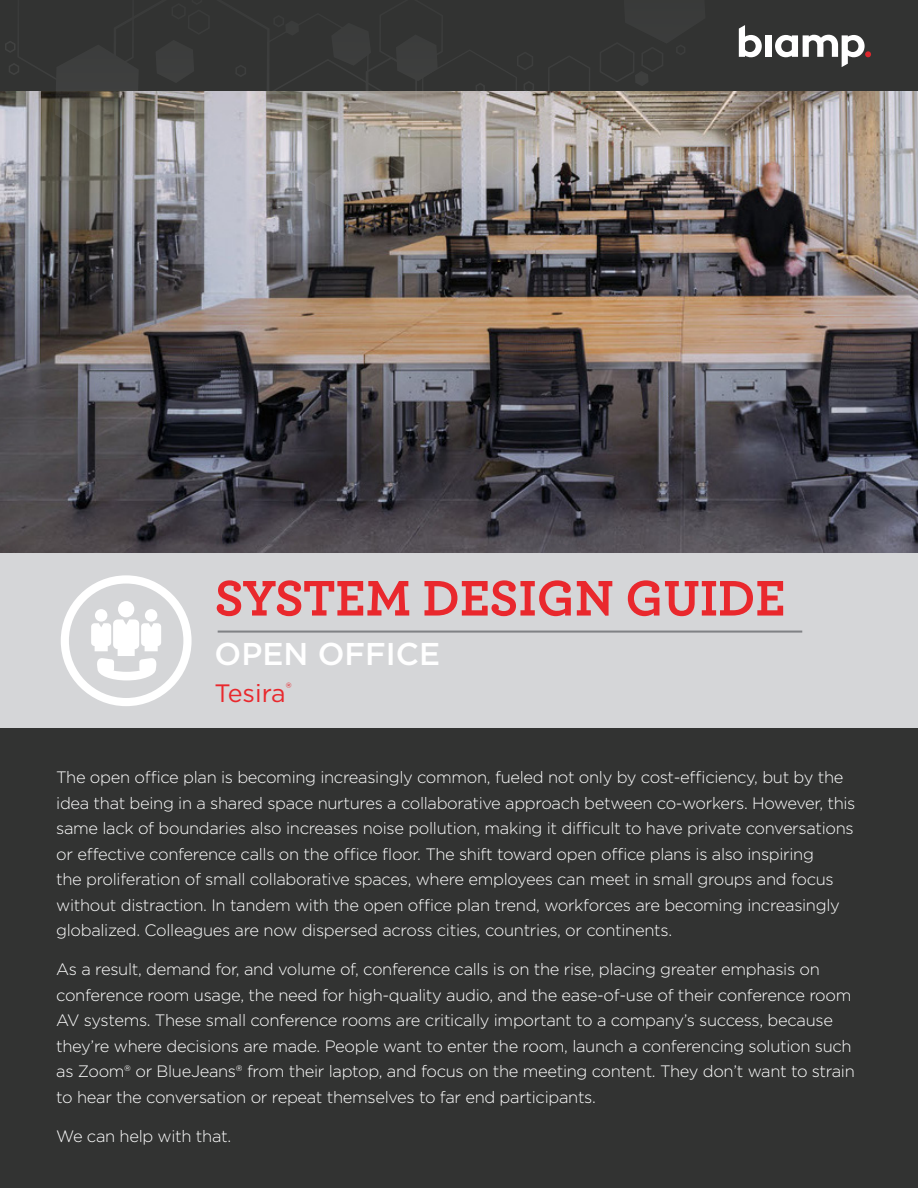
<style>
.page{position:relative;width:918px;height:1188px;background:#fff}
.page>*{position:absolute;margin:0;border:0;box-sizing:border-box;transform-origin:0 0}
.t1{font:700 52.5px "Archer";color:#e9282d}
.t2{font:500 31.5px "Gotham";color:#fff}
.t3{font:25.2px "Gotham";color:#e9282d}
.Copy{font:300 16.5px/25.5px "Gotham";letter-spacing:-.02em;color:#fff}
</style>
<div class="page">
<img style="left:0;top:91px;width:918px;height:462px">
<div style="left:0;top:553px;width:918px;height:176px;background:#d1d2d4"></div>
<div style="left:0;top:729px;width:918px;height:459px;background:#323332"></div>
<hr style="left:218px;top:631px;width:584px;height:2px;background:#808285">
<div style="left:0;top:0;width:918px;height:91px;background:#323332"></div>
<svg style="left:548px;top:56px;width:42px;height:48px"></svg>
<svg style="left:544px;top:170px;width:10px;height:12px"></svg>
<svg style="left:547px;top:192px;width:11px;height:12px"></svg>
<svg style="left:600px;top:51px;width:85px;height:35px"></svg>
<svg style="left:5px;top:41px;width:533px;height:168px"></svg>
<svg style="left:739px;top:25px;width:23px;height:32px"></svg>
<div style="left:765px;top:35px;width:7px;height:22px;background:#fff"></div>
<svg style="left:775px;top:35px;width:96px;height:32px"></svg>
<svg style="left:61px;top:575px;width:131px;height:131px"></svg>
<p class="t1" style="left:215px;top:557px;width:573px">SYSTEM DESIGN GUIDE</p>
<p class="t2" style="left:215px;top:633px;width:227px">OPEN OFFICE</p>
<p class="t3" style="left:215px;top:677px;width:79px">Tesira<sup>®</sup></p>
<p class="Copy" style="left:56px;top:764px;width:801px">The open office plan is becoming increasingly common, fueled not only by cost-efficiency, but by the idea that being in a shared space nurtures a collaborative approach between co-workers. However, this same lack of boundaries also increases noise pollution, making it difficult to have private conversations or effective conference calls on the office floor. The shift toward open office plans is also inspiring<br>the proliferation of small collaborative spaces, where employees can meet in small groups and focus without distraction. In tandem with the open office plan trend, workforces are becoming increasingly globalized. Colleagues are now dispersed across cities, countries, or continents.</p>
<p class="Copy" style="left:56px;top:956px;width:800px">As a result, demand for, and volume of, conference calls is on the rise, placing greater emphasis on conference room usage, the need for high-quality audio, and the ease-of-use of their conference room AV systems. These small conference rooms are critically important to a company’s success, because they’re where decisions are made. People want to enter the room, launch a conferencing solution such as Zoom® or BlueJeans® from their laptop, and focus on the meeting content. They don’t want to strain to hear the conversation or repeat themselves to far end participants.</p>
<p class="Copy" style="left:56px;top:1123px;width:176px">We can help with that.</p>
</div>
